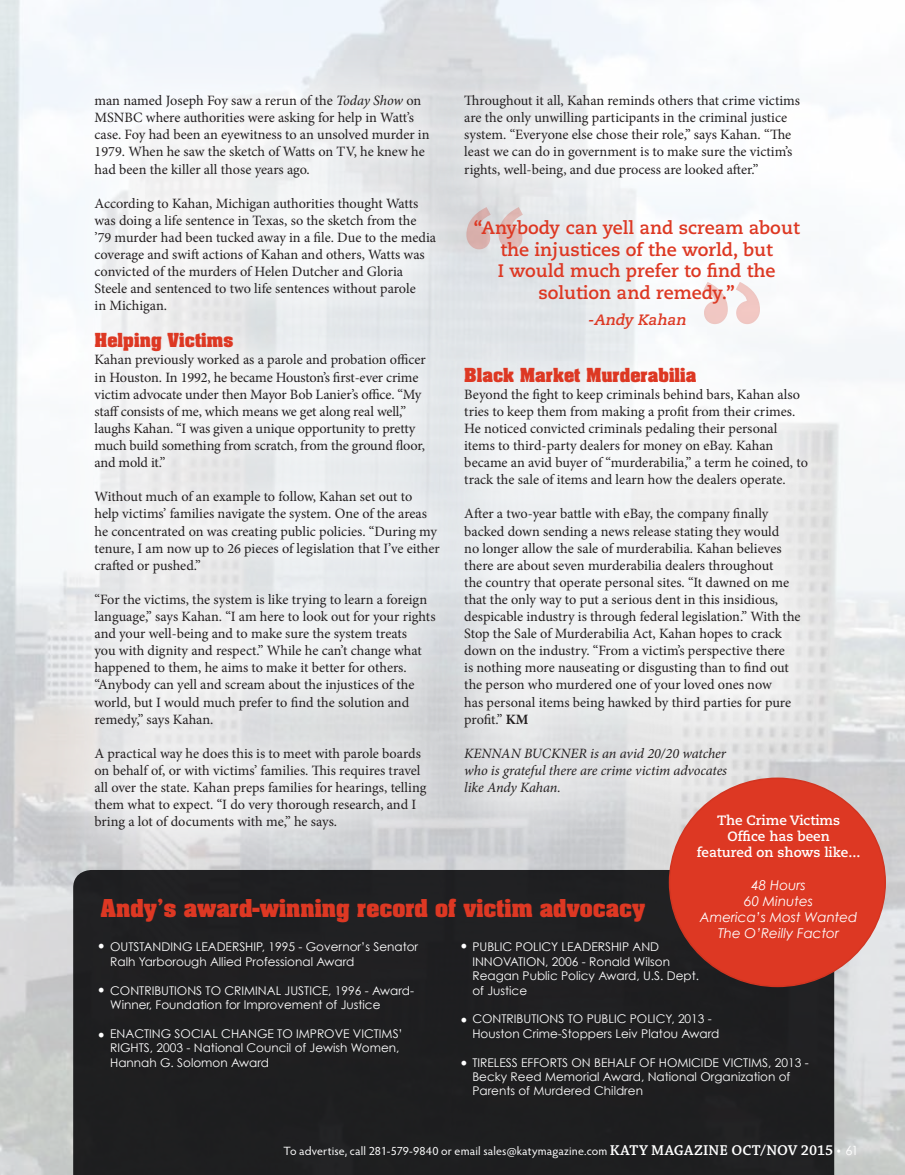
<style>
.page{position:relative;width:905px;height:1175px;background:#fff}
.page>*{position:absolute;margin:0;border:0;box-sizing:border-box;transform-origin:0 0}
.t1{font:180px "Andale Mono";color:#dd3823}
.t2{font:700 21px "Aachen";color:#dd3823}
.t3{font:700 18px/21.6px "Caecilia";color:#dd3823;text-align:center}
.t4{font:18px "Minion Pro";color:#fff}
.t5{font:700 16.5px "Aachen";color:#dd3823}
.t6{font:italic 700 15px "Caecilia";color:#dd3823}
.t7{font:14.25px/17.1px "Minion Pro";letter-spacing:-.005em;color:#231f20}
.t8{font:italic 14.25px/17.1px "Minion Pro";letter-spacing:-.01em;color:#231f20;text-align:justify}
.t9{font:italic 13.5px/16.2px "Century Gothic";color:#fff;text-align:center}
.t10{font:700 13.5px/16.2px "Caecilia";color:#fff;text-align:center}
.t11{font:12px/14.4px "Century Gothic";color:#fff}
.t12{font:12px "Hypatia Sans Pro";letter-spacing:.015em;color:#fff}
.s1{font-style:italic}
.s2{font-weight:700}
.s3{font-family:"Chaparral Pro";font-weight:600;font-size:15px}
.s4{font-family:"Chaparral Pro";font-size:15px}
.s5{font-family:"Century Gothic";font-size:12.75px}
</style>
<div class="page">
<img style="left:0;top:0;width:904px;height:1174px">
<div style="left:44px;top:44px;width:444px;height:834px;background:#fff;opacity:.75"></div>
<div style="left:425px;top:56px;width:442px;height:800px;background:#fff;opacity:.75"></div>
<svg style="left:465px;top:206px;width:59px;height:44px;background:#dbd8da"></svg>
<div style="left:73px;top:870px;width:761px;height:304px;background:#1e1f20"></div>
<div style="left:114px;top:945px;width:322px;height:140px;background:#231f20"></div>
<div style="left:475px;top:945px;width:351px;height:168px;background:#231f20"></div>
<div style="left:669px;top:778px;width:216px;height:208px;background:#dd3823;border-radius:50%"></div>
<svg style="left:702px;top:281px;width:58px;height:44px"></svg>
<p class="t7" style="left:464px;top:92px;width:337px">Throughout it all, Kahan reminds others that crime victims are the only unwilling participants in the criminal justice system. “Everyone else chose their role,” says Kahan. “The least we can do in government is to make sure the victim’s rights, well-being, and due process are looked after.”</p>
<p class="t7" style="left:94px;top:92px;width:336px">man named Joseph Foy saw a rerun of the <span class="s1">Today Show</span> on MSNBC where authorities were asking for help in Watt’s case. Foy had been an eyewitness to an unsolved murder in 1979. When he saw the sketch of Watts on TV, he knew he had been the killer all those years ago.</p>
<p class="t7" style="left:94px;top:195px;width:343px">According to Kahan, Michigan authorities thought Watts was doing a life sentence in Texas, so the sketch from the ’79 murder had been tucked away in a file. Due to the media coverage and swift actions of Kahan and others, Watts was convicted of the murders of Helen Dutcher and Gloria Steele and sentenced to two life sentences without parole<br>in Michigan.</p>
<p class="t5" style="left:94px;top:328px;width:140px">Helping Victims</p>
<p class="t7" style="left:94px;top:351px;width:333px">Kahan previously worked as a parole and probation officer in Houston. In 1992, he became Houston’s first-ever crime victim advocate under then Mayor Bob Lanier’s office. “My staff consists of me, which means we get along real well,” laughs Kahan. “I was given a unique opportunity to pretty much build something from scratch, from the ground floor, and mold it.”</p>
<p class="t7" style="left:94px;top:488px;width:347px">Without much of an example to follow, Kahan set out to help victims’ families navigate the system. One of the areas he concentrated on was creating public policies. “During my tenure, I am now up to 26 pieces of legislation that I’ve either crafted or pushed.”</p>
<p class="t7" style="left:94px;top:591px;width:342px">“For the victims, the system is like trying to learn a foreign language,” says Kahan. “I am here to look out for your rights and your well-being and to make sure the system treats<br>you with dignity and respect.” While he can’t change what happened to them, he aims to make it better for others. “Anybody can yell and scream about the injustices of the world, but I would much prefer to find the solution and remedy,” says Kahan.</p>
<p class="t7" style="left:94px;top:745px;width:333px">A practical way he does this is to meet with parole boards on behalf of, or with victims’ families. This requires travel all over the state. Kahan preps families for hearings, telling them what to expect. “I do very thorough research, and I bring a lot of documents with me,” he says.</p>
<h1 class="t1" style="left:441px;top:155px;width:109px">“</h1>
<p class="t3" style="left:473px;top:217px;width:327px">“Anybody can yell and scream about the injustices of the world, but<br>I would much prefer to find the solution and remedy.”</p>
<p class="t6" style="left:587px;top:310px;width:103px">-Andy Kahan</p>
<p class="t5" style="left:464px;top:363px;width:233px">Black Market Murderabilia</p>
<p class="t7" style="left:464px;top:385px;width:345px">Beyond the fight to keep criminals behind bars, Kahan also tries to keep them from making a profit from their crimes.<br>He noticed convicted criminals pedaling their personal items to third-party dealers for money on eBay. Kahan became an avid buyer of “murderabilia,” a term he coined, to track the sale of items and learn how the dealers operate.</p>
<p class="t7" style="left:464px;top:505px;width:338px">After a two-year battle with eBay, the company finally backed down sending a news release stating they would<br>no longer allow the sale of murderabilia. Kahan believes there are about seven murderabilia dealers throughout<br>the country that operate personal sites. “It dawned on me that the only way to put a serious dent in this insidious, despicable industry is through federal legislation.” With the Stop the Sale of Murderabilia Act, Kahan hopes to crack down on the industry. “From a victim’s perspective there<br>is nothing more nauseating or disgusting than to find out the person who murdered one of your loved ones now<br>has personal items being hawked by third parties for pure profit.” <span class="s2">KM</span></p>
<p class="t8" style="left:464px;top:744px;width:264px">KENNAN BUCKNER is an avid 20/20 watcher who is grateful there are crime victim advocates like Andy Kahan.</p>
<p class="t10" style="left:697px;top:812px;width:165px">The Crime Victims<br>Office has been<br>featured on shows like...</p>
<p class="t9" style="left:699px;top:876px;width:159px">48 Hours<br>60 Minutes<br>America’s Most Wanted<br>The O’Reilly Factor</p>
<h2 class="t2" style="left:101px;top:893px;width:546px">Andy’s award-winning record of victim advocacy</h2>
<p class="t11" style="left:110px;top:939px;width:309px">OUTSTANDING LEADERSHIP, 1995 - Governor’s Senator<br>Ralh Yarborough Allied Professional Award</p>
<p class="t11" style="left:110px;top:982px;width:305px">CONTRIBUTIONS TO CRIMINAL JUSTICE, 1996 - Award-<br>Winner, Foundation for Improvement of Justice</p>
<p class="t11" style="left:110px;top:1026px;width:294px">ENACTING SOCIAL CHANGE TO IMPROVE VICTIMS’<br>RIGHTS, 2003 - National Council of Jewish Women,<br>Hannah G. Solomon Award</p>
<p class="t11" style="left:472px;top:939px;width:228px">PUBLIC POLICY LEADERSHIP AND<br>INNOVATION, 2006 - Ronald Wilson<br>Reagan Public Policy Award, U.S. Dept. of Justice</p>
<p class="t11" style="left:472px;top:1011px;width:249px">CONTRIBUTIONS TO PUBLIC POLICY, 2013 -<br>Houston Crime-Stoppers Leiv Platou Award</p>
<p class="t11" style="left:472px;top:1054px;width:338px">TIRELESS EFFORTS ON BEHALF OF HOMICIDE VICTIMS, 2013 -<br>Becky Reed Memorial Award, National Organization of<br>Parents of Murdered Children</p>
<p class="t4" style="left:460px;top:932px;width:9px">•</p>
<p class="t4" style="left:98px;top:932px;width:9px">•</p>
<p class="t4" style="left:98px;top:976px;width:9px">•</p>
<p class="t4" style="left:460px;top:1005px;width:9px">•</p>
<p class="t4" style="left:460px;top:1049px;width:9px">•</p>
<p class="t4" style="left:98px;top:1021px;width:9px">•</p>
<p class="t12" style="left:283px;top:1142px;width:576px">To advertise, call 281-579-9840 or email sales@katymagazine.com <span class="s3">KATY MAGAZINE OCT/NOV 2015</span> <span class="s4">•</span> <span class="s5">61</span></p>
</div>
